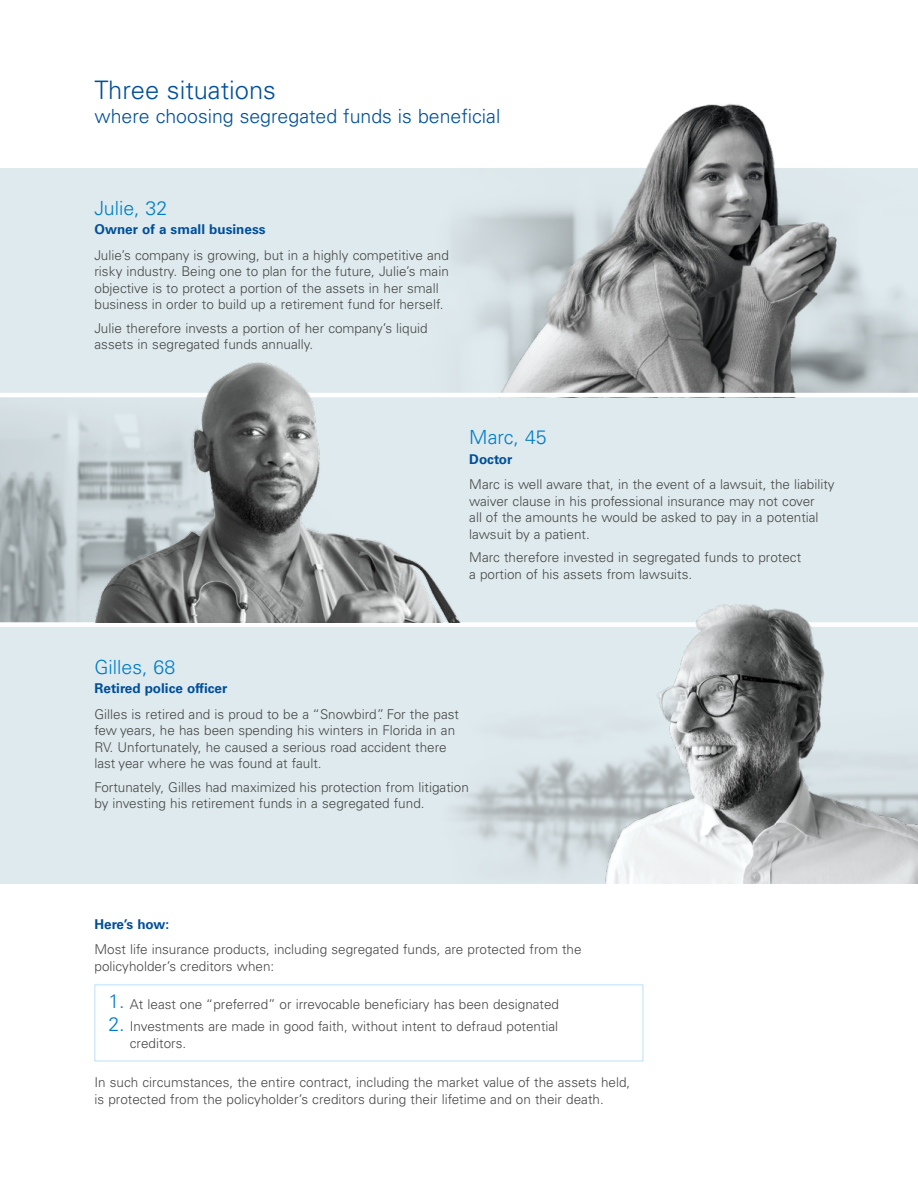
<style>
.page{position:relative;width:918px;height:1188px;background:#fff}
.page>*{position:absolute;margin:0;border:0;box-sizing:border-box;transform-origin:0 0}
.t1{font:300 25.5px "Univers LT Pro 45";color:#004f9a}
.t2{font:300 19.5px "Univers LT Pro 45";color:#004f9a}
.Textes_courants__NEW{font:300 19.5px "Univers LT Pro 45";color:#007ec5}
.Textes_courants__NEW-2{font:300 13.5px/16.5px "Univers LT Pro 45";color:#474847}
.Textes_courants__NEW-3{font:700 13.5px "Univers LT Pro 65";color:#004f9a}
</style>
<div class="page">
<div style="left:0;top:168px;width:918px;height:715px;background:#dfeaee"></div>
<img style="left:0;top:408px;width:88px;height:214px">
<img style="left:455px;top:758px;width:143px;height:115px">
<img style="left:488px;top:103px;width:430px;height:290px">
<hr style="left:0;top:393px;width:918px;height:4px;background:#fff">
<div style="left:0;top:622px;width:918px;height:5px;background:#fff"></div>
<img style="left:598px;top:604px;width:320px;height:279px">
<div style="left:94px;top:984px;width:549px;height:77px;border:1px solid #b9e2fa"></div>
<img style="left:88px;top:343px;width:400px;height:279px">
<p class="t1" style="left:94px;top:74px;width:183px">Three situations</p>
<p class="t2" style="left:94px;top:104px;width:407px">where choosing segregated funds is beneficial</p>
<p class="Textes_courants__NEW" style="left:94px;top:195px;width:74px">Julie, 32</p>
<p class="Textes_courants__NEW-3" style="left:94px;top:220px;width:173px">Owner of a small business</p>
<p class="Textes_courants__NEW-2" style="left:94px;top:246px;width:356px">Julie’s company is growing, but in a highly competitive and risky industry. Being one to plan for the future, Julie’s main objective is to protect a portion of the assets in her small business in order to build up a retirement fund for herself.</p>
<p class="Textes_courants__NEW-2" style="left:94px;top:319px;width:335px">Julie therefore invests a portion of her company’s liquid assets in segregated funds annually.</p>
<p class="Textes_courants__NEW" style="left:469px;top:425px;width:79px">Marc, 45</p>
<p class="Textes_courants__NEW-3" style="left:469px;top:450px;width:45px">Doctor</p>
<p class="Textes_courants__NEW-2" style="left:469px;top:476px;width:367px">Marc is well aware that, in the event of a lawsuit, the liability waiver clause in his professional insurance may not cover<br>all of the amounts he would be asked to pay in a potential lawsuit by a patient.</p>
<p class="Textes_courants__NEW-2" style="left:469px;top:549px;width:333px">Marc therefore invested in segregated funds to protect a portion of his assets from lawsuits.</p>
<p class="Textes_courants__NEW" style="left:94px;top:654px;width:82px">Gilles, 68</p>
<p class="Textes_courants__NEW-3" style="left:94px;top:679px;width:134px">Retired police officer</p>
<p class="Textes_courants__NEW-2" style="left:94px;top:705px;width:366px">Gilles is retired and is proud to be a “Snowbird”. For the past few years, he has been spending his winters in Florida in an RV. Unfortunately, he caused a serious road accident there last year where he was found at fault.</p>
<p class="Textes_courants__NEW-2" style="left:94px;top:778px;width:376px">Fortunately, Gilles had maximized his protection from litigation by investing his retirement funds in a segregated fund.</p>
<p class="Textes_courants__NEW-3" style="left:94px;top:915px;width:76px">Here’s how:</p>
<p class="Textes_courants__NEW-2" style="left:94px;top:941px;width:489px">Most life insurance products, including segregated funds, are protected from the policyholder’s creditors when:</p>
<p class="Textes_courants__NEW-2" style="left:130px;top:995px;width:431px">At least one “preferred” or irrevocable beneficiary has been designated</p>
<p class="Textes_courants__NEW" style="left:108px;top:1011px;width:18px">2.</p>
<p class="Textes_courants__NEW-2" style="left:130px;top:1018px;width:430px">Investments are made in good faith, without intent to defraud potential creditors.</p>
<p class="Textes_courants__NEW" style="left:108px;top:989px;width:18px">1.</p>
<p class="Textes_courants__NEW-2" style="left:94px;top:1074px;width:537px">In such circumstances, the entire contract, including the market value of the assets held, is protected from the policyholder’s creditors during their lifetime and on their death.</p>
</div>
